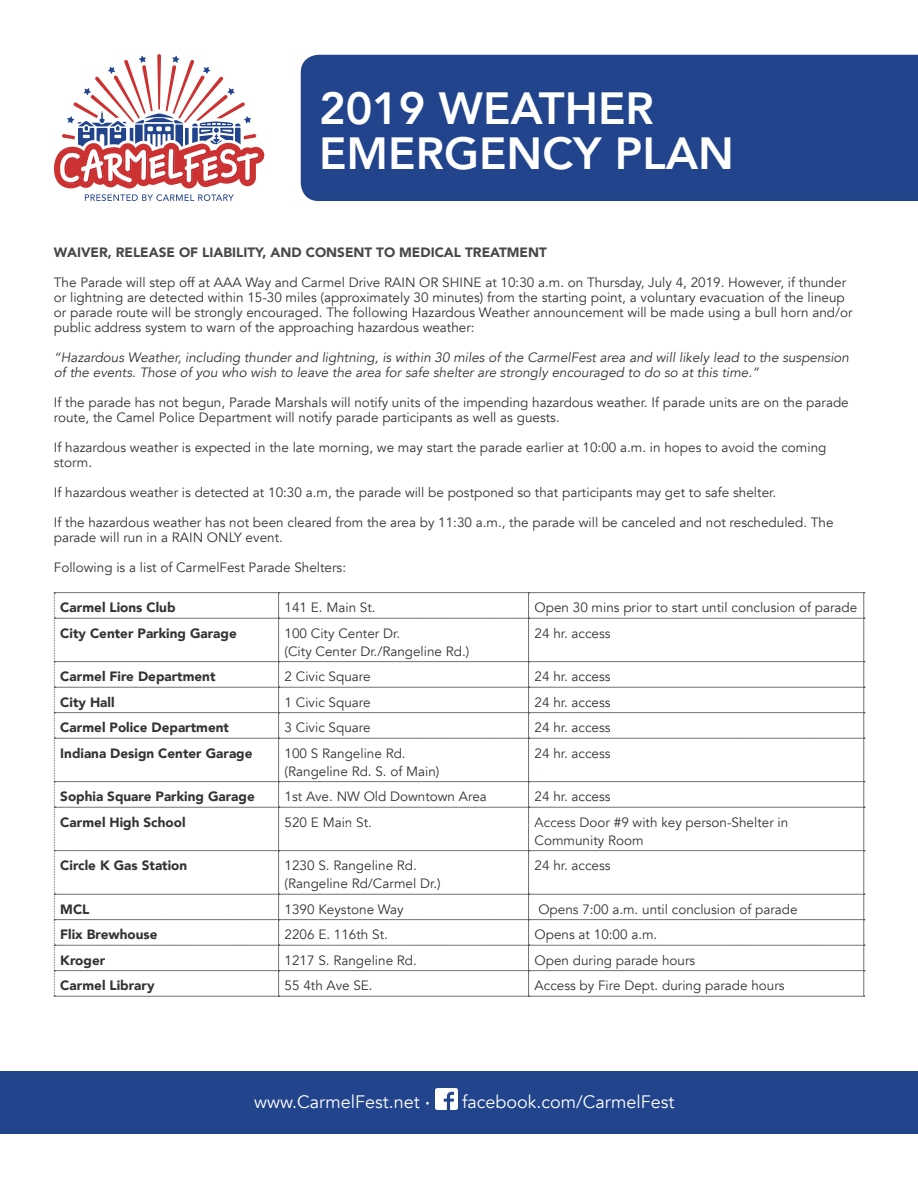
<style>
.page{position:relative;width:918px;height:1188px;background:#fff}
.page>*{position:absolute;margin:0;border:0;box-sizing:border-box;transform-origin:0 0}
.t1{font:800 45px/45px "Avenir";color:#fff}
.t2{font:18px "Avenir";color:#fff}
.Body{font:13.5px/15px "Avenir";color:#353434}
.Body-2{font:italic 13.5px/15px "Avenir";color:#353434}
.Body-3{font:900 13.5px "Avenir";color:#353434}
.Section_Header{font:900 13.5px "Avenir";color:#494848}
</style>
<div class="page">
<div style="left:0;top:1071px;width:918px;height:63px;background:#21448d"></div>
<div style="left:301px;top:55px;width:617px;height:146px;background:#21448d"></div>
<svg style="left:54px;top:54px;width:211px;height:147px"></svg>
<img style="left:435px;top:1088px;width:22px;height:22px">
<svg style="left:54px;top:592px;width:811px;height:405px"></svg>
<p class="t1" style="left:319px;top:85px;width:416px">2019 WEATHER<br>EMERGENCY PLAN</p>
<p class="Section_Header" style="left:54px;top:240px;width:494px">WAIVER, RELEASE OF LIABILITY, AND CONSENT TO MEDICAL TREATMENT</p>
<p class="Body" style="left:54px;top:275px;width:800px">The Parade will step off at AAA Way and Carmel Drive RAIN OR SHINE at 10:30 a.m. on Thursday, July 4, 2019. However, if thunder or lightning are detected within 15-30 miles (approximately 30 minutes) from the starting point, a voluntary evacuation of the lineup or parade route will be strongly encouraged. The following Hazardous Weather announcement will be made using a bull horn and/or public address system to warn of the approaching hazardous weather:</p>
<p class="Body-2" style="left:54px;top:350px;width:797px">“Hazardous Weather, including thunder and lightning, is within 30 miles of the CarmelFest area and will likely lead to the suspension of the events. Those of you who wish to leave the area for safe shelter are strongly encouraged to do so at this time.”</p>
<p class="Body" style="left:54px;top:395px;width:796px">If the parade has not begun, Parade Marshals will notify units of the impending hazardous weather. If parade units are on the parade route, the Camel Police Department will notify parade participants as well as guests.</p>
<p class="Body" style="left:54px;top:440px;width:774px">If hazardous weather is expected in the late morning, we may start the parade earlier at 10:00 a.m. in hopes to avoid the coming storm.</p>
<p class="Body" style="left:54px;top:485px;width:724px">If hazardous weather is detected at 10:30 a.m, the parade will be postponed so that participants may get to safe shelter.</p>
<p class="Body" style="left:54px;top:515px;width:781px">If the hazardous weather has not been cleared from the area by 11:30 a.m., the parade will be canceled and not rescheduled. The parade will run in a RAIN ONLY event.</p>
<p class="Body" style="left:54px;top:560px;width:294px">Following is a list of CarmelFest Parade Shelters:</p>
<p class="Body-3" style="left:60px;top:596px;width:117px">Carmel Lions Club</p>
<p class="Body" style="left:285px;top:600px;width:93px">141 E. Main St.</p>
<p class="Body" style="left:535px;top:600px;width:324px">Open 30 mins prior to start until conclusion of parade</p>
<p class="Body-3" style="left:60px;top:621px;width:178px">City Center Parking Garage</p>
<p class="Body" style="left:285px;top:624px;width:186px;line-height:18px">100 City Center Dr.<br>(City Center Dr./Rangeline Rd.)</p>
<p class="Body" style="left:535px;top:626px;width:78px">24 hr. access</p>
<p class="Body-3" style="left:60px;top:665px;width:157px">Carmel Fire Department</p>
<p class="Body" style="left:285px;top:669px;width:88px">2 Civic Square</p>
<p class="Body" style="left:535px;top:669px;width:78px">24 hr. access</p>
<p class="Body-3" style="left:60px;top:690px;width:56px">City Hall</p>
<p class="Body" style="left:285px;top:695px;width:88px">1 Civic Square</p>
<p class="Body" style="left:535px;top:695px;width:78px">24 hr. access</p>
<p class="Body-3" style="left:60px;top:716px;width:170px">Carmel Police Department</p>
<p class="Body" style="left:285px;top:720px;width:88px">3 Civic Square</p>
<p class="Body" style="left:535px;top:720px;width:78px">24 hr. access</p>
<p class="Body-3" style="left:60px;top:741px;width:194px">Indiana Design Center Garage</p>
<p class="Body" style="left:285px;top:744px;width:156px;line-height:18px">100 S Rangeline Rd. (Rangeline Rd. S. of Main)</p>
<p class="Body" style="left:535px;top:746px;width:78px">24 hr. access</p>
<p class="Body-3" style="left:60px;top:785px;width:196px">Sophia Square Parking Garage</p>
<p class="Body" style="left:285px;top:789px;width:204px">1st Ave. NW Old Downtown Area</p>
<p class="Body" style="left:535px;top:789px;width:78px">24 hr. access</p>
<p class="Body-3" style="left:60px;top:810px;width:127px">Carmel High School</p>
<p class="Body" style="left:285px;top:815px;width:89px">520 E Main St.</p>
<p class="Body" style="left:535px;top:813px;width:255px;line-height:18px">Access Door #9 with key person-Shelter in<br>Community Room</p>
<p class="Body-3" style="left:60px;top:854px;width:128px">Circle K Gas Station</p>
<p class="Body" style="left:285px;top:858px;width:134px">1230 S. Rangeline Rd.</p>
<p class="Body" style="left:285px;top:876px;width:158px">(Rangeline Rd/Carmel Dr.)</p>
<p class="Body" style="left:535px;top:858px;width:78px">24 hr. access</p>
<p class="Body-3" style="left:60px;top:897px;width:31px">MCL</p>
<p class="Body" style="left:285px;top:902px;width:121px">1390 Keystone Way</p>
<p class="Body" style="left:538px;top:902px;width:261px">Opens 7:00 a.m. until conclusion of parade</p>
<p class="Body-3" style="left:60px;top:923px;width:99px">Flix Brewhouse</p>
<p class="Body" style="left:285px;top:927px;width:105px">2206 E. 116th St.</p>
<p class="Body" style="left:535px;top:927px;width:124px">Opens at 10:00 a.m.</p>
<p class="Body-3" style="left:60px;top:948px;width:46px">Kroger</p>
<p class="Body" style="left:285px;top:953px;width:134px">1217 S. Rangeline Rd.</p>
<p class="Body" style="left:535px;top:953px;width:162px">Open during parade hours</p>
<p class="Body-3" style="left:60px;top:974px;width:96px">Carmel Library</p>
<p class="Body" style="left:285px;top:978px;width:90px">55 4th Ave SE.</p>
<p class="Body" style="left:535px;top:978px;width:252px">Access by Fire Dept. during parade hours</p>
<p class="t2" style="left:254px;top:1091px;width:167px">www.CarmelFest.net</p>
<p class="t2" style="left:462px;top:1091px;width:214px">facebook.com/CarmelFest</p>
</div>
